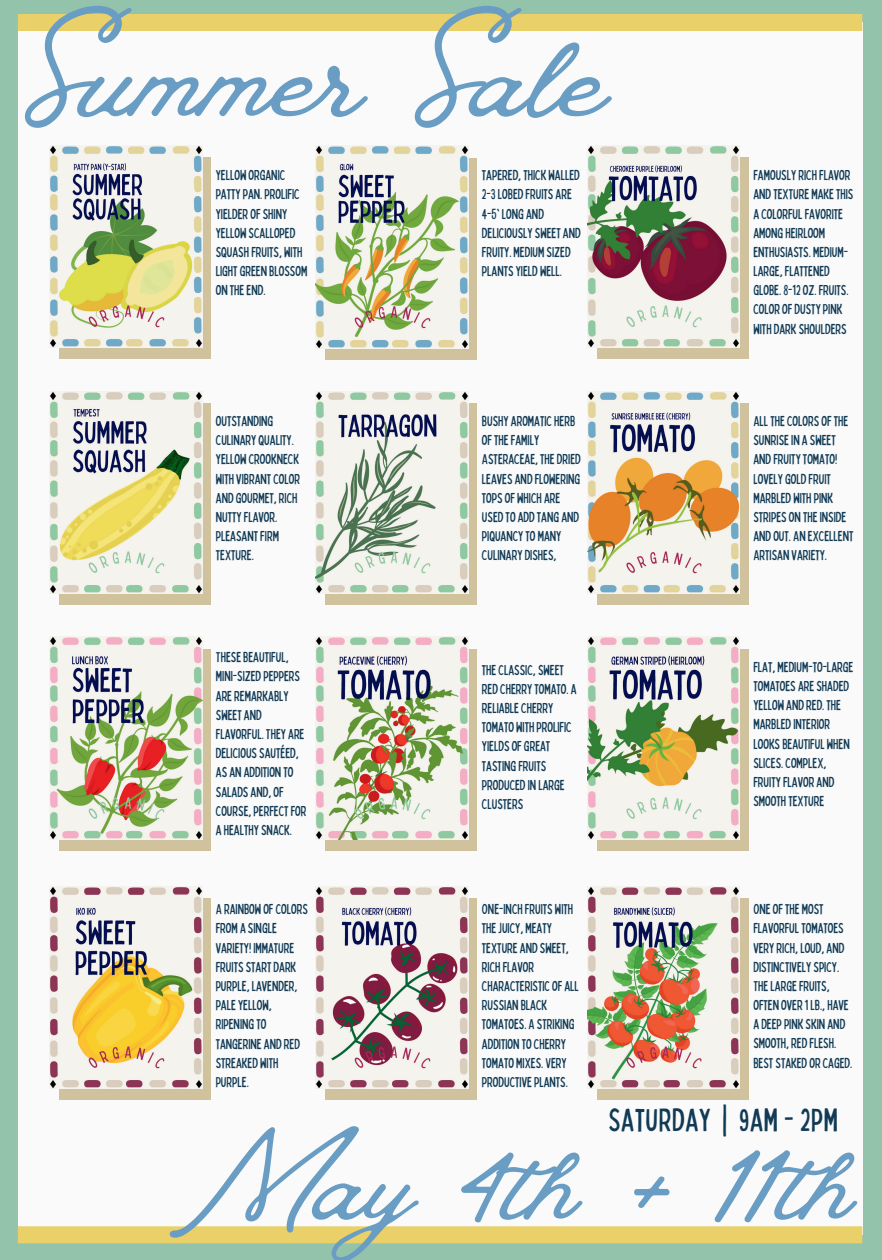
<style>
.page{position:relative;width:882px;height:1260px;background:#94c3ac}
.page>*{position:absolute;margin:0;border:0;box-sizing:border-box;transform-origin:0 0}
.t1{font:148.75px "font 000000002 b 8 fe 576";color:#699dc3}
.t2{font:136.67px "font 000000002 b 8 fe 576";color:#699dc3}
.t3{font:32.2px "font 000000002 b 8 fe 576";letter-spacing:.025em;color:#113a56}
.t4{font:14.35px/19.2px "font 000000002 b 8 fe 576";color:#113a56}
</style>
<div class="page">
<div style="left:18px;top:22px;width:844px;height:1213px;background:#f9faf9"></div>
<div style="left:18px;top:1226px;width:844px;height:17px;background:#ead068"></div>
<div style="left:18px;top:14px;width:844px;height:17px;background:#ead068"></div>
<div style="left:59px;top:157px;width:152px;height:202px;background:#d0c29d"></div>
<img style="left:50px;top:145px;width:152px;height:202px">
<div style="left:59px;top:403px;width:152px;height:202px;background:#d0c29d"></div>
<img style="left:50px;top:391px;width:152px;height:202px">
<div style="left:59px;top:649px;width:152px;height:202px;background:#d0c29d"></div>
<img style="left:50px;top:637px;width:152px;height:202px">
<div style="left:59px;top:899px;width:152px;height:201px;background:#d0c29d"></div>
<img style="left:50px;top:886px;width:152px;height:203px">
<div style="left:325px;top:158px;width:152px;height:202px;background:#d0c29d"></div>
<img style="left:316px;top:146px;width:152px;height:202px">
<div style="left:325px;top:404px;width:152px;height:201px;background:#d0c29d"></div>
<img style="left:316px;top:391px;width:152px;height:203px">
<div style="left:325px;top:649px;width:152px;height:202px;background:#d0c29d"></div>
<img style="left:316px;top:637px;width:152px;height:202px">
<div style="left:325px;top:899px;width:152px;height:201px;background:#d0c29d"></div>
<img style="left:316px;top:886px;width:152px;height:203px">
<div style="left:597px;top:157px;width:151px;height:202px;background:#d0c29d"></div>
<img style="left:587px;top:145px;width:153px;height:202px">
<div style="left:597px;top:403px;width:151px;height:202px;background:#d0c29d"></div>
<img style="left:587px;top:391px;width:153px;height:202px">
<div style="left:597px;top:649px;width:151px;height:202px;background:#d0c29d"></div>
<img style="left:587px;top:637px;width:153px;height:202px">
<div style="left:597px;top:899px;width:151px;height:201px;background:#d0c29d"></div>
<img style="left:587px;top:886px;width:153px;height:203px">
<h1 class="t1" style="left:25px;top:-14px;width:583px">SUMMER SALE</h1>
<p class="t4" style="left:216px;top:165px;width:93px">YELLOW ORGANIC<br>PATTY PAN. PROLIFIC<br>YIELDER OF SHINY<br>YELLOW SCALLOPED<br>SQUASH FRUITS, WITH<br>LIGHT GREEN BLOSSOM<br>ON THE END.</p>
<p class="t4" style="left:482px;top:165px;width:100px">TAPERED, THICK WALLED<br>2-3 LOBED FRUITS ARE<br>4-5' LONG AND<br>DELICIOUSLY SWEET AND<br>FRUITY. MEDIUM SIZED<br>PLANTS YIELD WELL.</p>
<p class="t4" style="left:753px;top:165px;width:102px">FAMOUSLY RICH FLAVOR<br>AND TEXTURE MAKE THIS<br>A COLORFUL FAVORITE<br>AMONG HEIRLOOM<br>ENTHUSIASTS. MEDIUM-<br>LARGE, FLATTENED<br>GLOBE. 8-12 OZ. FRUITS.<br>COLOR OF DUSTY PINK<br>WITH DARK SHOULDERS</p>
<p class="t4" style="left:216px;top:411px;width:86px">OUTSTANDING<br>CULINARY QUALITY.<br>YELLOW CROOKNECK<br>WITH VIBRANT COLOR<br>AND GOURMET, RICH<br>NUTTY FLAVOR.<br>PLEASANT FIRM<br>TEXTURE.</p>
<p class="t4" style="left:216px;top:647px;width:92px">THESE BEAUTIFUL,<br>MINI-SIZED PEPPERS<br>ARE REMARKABLY<br>SWEET AND<br>FLAVORFUL. THEY ARE<br>DELICIOUS SAUTÉED,<br>AS AN ADDITION TO<br>SALADS AND, OF<br>COURSE, PERFECT FOR<br>A HEALTHY SNACK.</p>
<p class="t4" style="left:216px;top:899px;width:94px">A RAINBOW OF COLORS<br>FROM A SINGLE<br>VARIETY! IMMATURE<br>FRUITS START DARK<br>PURPLE, LAVENDER,<br>PALE YELLOW,<br>RIPENING TO<br>TANGERINE AND RED<br>STREAKED WITH<br>PURPLE.</p>
<p class="t4" style="left:482px;top:411px;width:100px">BUSHY AROMATIC HERB<br>OF THE FAMILY<br>ASTERACEAE, THE DRIED<br>LEAVES AND FLOWERING<br>TOPS OF WHICH ARE<br>USED TO ADD TANG AND<br>PIQUANCY TO MANY<br>CULINARY DISHES,</p>
<p class="t4" style="left:482px;top:660px;width:96px">THE CLASSIC, SWEET<br>RED CHERRY TOMATO. A<br>RELIABLE CHERRY<br>TOMATO WITH PROLIFIC<br>YIELDS OF GREAT<br>TASTING FRUITS<br>PRODUCED IN LARGE<br>CLUSTERS</p>
<p class="t4" style="left:482px;top:899px;width:99px">ONE-INCH FRUITS WITH<br>THE JUICY, MEATY<br>TEXTURE AND SWEET,<br>RICH FLAVOR<br>CHARACTERISTIC OF ALL<br>RUSSIAN BLACK<br>TOMATOES. A STRIKING<br>ADDITION TO CHERRY<br>TOMATO MIXES. VERY<br>PRODUCTIVE PLANTS.</p>
<p class="t4" style="left:753px;top:411px;width:102px">ALL THE COLORS OF THE<br>SUNRISE IN A SWEET<br>AND FRUITY TOMATO!<br>LOVELY GOLD FRUIT<br>MARBLED WITH PINK<br>STRIPES ON THE INSIDE<br>AND OUT. AN EXCELLENT<br>ARTISAN VARIETY.</p>
<p class="t4" style="left:753px;top:657px;width:101px">FLAT, MEDIUM-TO-LARGE<br>TOMATOES ARE SHADED<br>YELLOW AND RED. THE<br>MARBLED INTERIOR<br>LOOKS BEAUTIFUL WHEN<br>SLICES. COMPLEX,<br>FRUITY FLAVOR AND<br>SMOOTH TEXTURE</p>
<p class="t4" style="left:753px;top:899px;width:100px">ONE OF THE MOST<br>FLAVORFUL TOMATOES<br>VERY RICH, LOUD, AND<br>DISTINCTIVELY SPICY.<br>THE LARGE FRUITS,<br>OFTEN OVER 1 LB., HAVE<br>A DEEP PINK SKIN AND<br>SMOOTH, RED FLESH.<br>BEST STAKED OR CAGED.</p>
<h3 class="t3" style="left:608px;top:1099px;width:231px">SATURDAY | 9AM - 2PM</h3>
<h2 class="t2" style="left:170px;top:1100px;width:684px">MAY 4TH + 11TH</h2>
</div>
